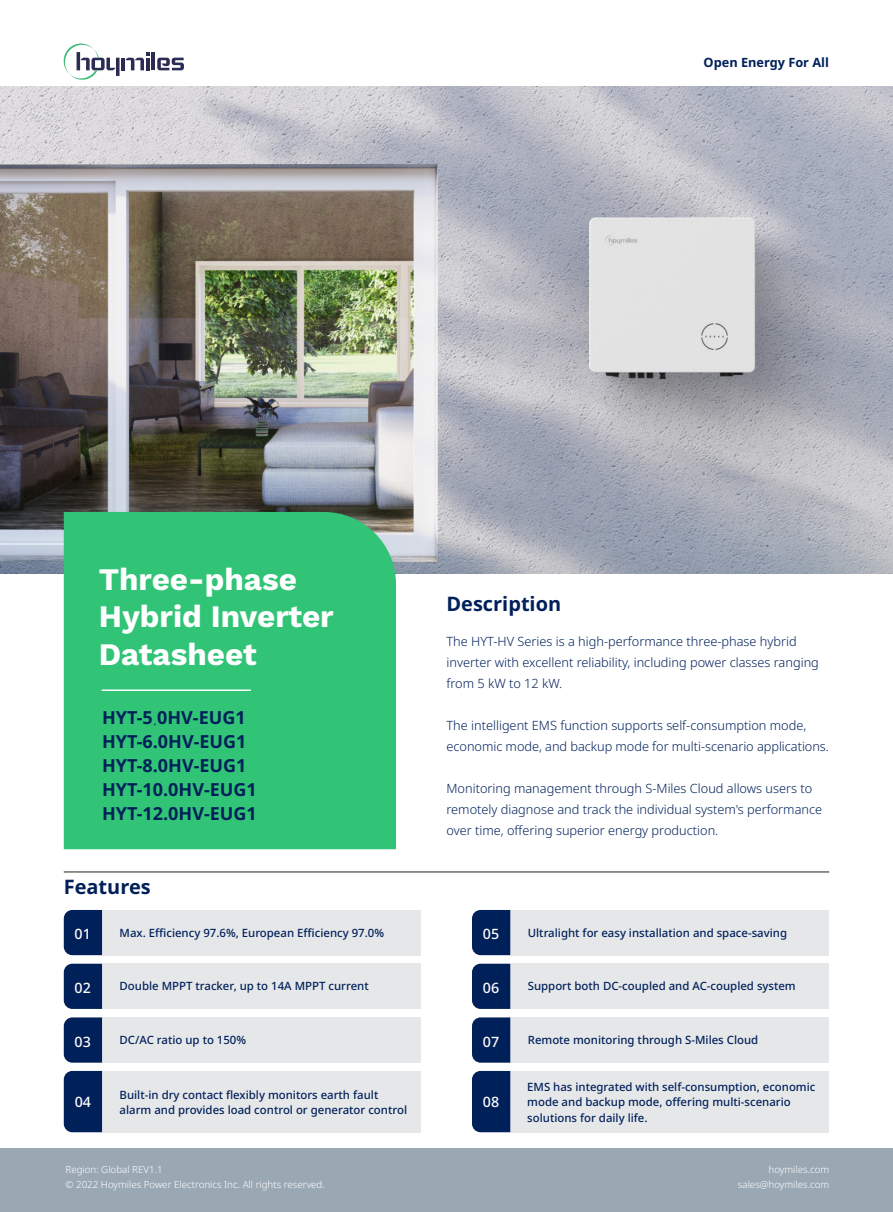
<style>
.page{position:relative;width:893px;height:1212px;background:#fff}
.page>*{position:absolute;margin:0;border:0;box-sizing:border-box;transform-origin:0 0}
.t1{font:700 31.35px/37.5px "Work Sans";color:#fff}
.t2{font:700 19.95px "Noto Sans";color:#00205a}
.t3{font:700 18px "Noto Sans";color:#00205a}
.t4{font:500 14.25px "Noto Sans";color:#fff}
.t5{font:300 12.75px/21px "Noto Sans";color:#00205a}
.t6{font:700 12.75px "Noto Sans";color:#00205a}
.t7{font:500 11.4px/15.6px "Noto Sans";color:#00205a}
.t8{font:300 9.75px "Noto Sans";color:#fff}
.s1{font-family:"Adobe Song Std";font-weight:300}
</style>
<div class="page">
<img style="left:0;top:87px;width:893px;height:486px">
<div style="left:64px;top:512px;width:332px;height:337px;background:#31c477"></div>
<div style="left:0;top:1148px;width:893px;height:64px;background:#9aa8b4"></div>
<hr style="left:64px;top:872px;width:765px;height:1px;background:#231f20">
<hr style="left:102px;top:689px;width:149px;height:2px;background:#fff">
<div style="left:102px;top:964px;width:319px;height:45px;background:#e6e7e9"></div>
<div style="left:102px;top:910px;width:319px;height:45px;background:#e6e7e9"></div>
<div style="left:102px;top:1017px;width:319px;height:46px;background:#e6e7e9"></div>
<div style="left:510px;top:964px;width:319px;height:45px;background:#e6e7e9"></div>
<div style="left:510px;top:910px;width:319px;height:45px;background:#e6e7e9"></div>
<div style="left:510px;top:1017px;width:319px;height:46px;background:#e6e7e9"></div>
<div style="left:64px;top:964px;width:38px;height:45px;background:#00205a"></div>
<div style="left:64px;top:910px;width:38px;height:45px;background:#00205a"></div>
<div style="left:64px;top:1017px;width:38px;height:46px;background:#00205a"></div>
<div style="left:472px;top:964px;width:38px;height:45px;background:#00205a"></div>
<div style="left:472px;top:910px;width:38px;height:45px;background:#00205a"></div>
<div style="left:472px;top:1017px;width:38px;height:46px;background:#00205a"></div>
<div style="left:102px;top:1071px;width:319px;height:61px;background:#e6e7e9"></div>
<div style="left:510px;top:1071px;width:319px;height:61px;background:#e6e7e9"></div>
<div style="left:64px;top:1071px;width:38px;height:61px;background:#00205a"></div>
<div style="left:472px;top:1071px;width:38px;height:61px;background:#00205a"></div>
<hr style="left:152px;top:52px;width:3px;height:18px;background:#2a2c52">
<svg style="left:157px;top:58px;width:27px;height:12px"></svg>
<svg style="left:63px;top:43px;width:87px;height:37px"></svg>
<p class="t6" style="left:704px;top:53px;width:127px">Open Energy For All</p>
<p class="t1" style="left:99px;top:562px;width:236px">Three-phase<br>Hybrid Inverter</p>
<p class="t1" style="left:99px;top:637px;width:160px">Datasheet</p>
<p class="t3" style="left:102px;top:705px;width:145px">HYT-5<span class="s1">.</span>0HV-EUG1</p>
<p class="t3" style="left:102px;top:729px;width:146px">HYT-6.0HV-EUG1</p>
<p class="t3" style="left:102px;top:753px;width:146px">HYT-8.0HV-EUG1</p>
<p class="t3" style="left:102px;top:777px;width:156px">HYT-10.0HV-EUG1</p>
<p class="t3" style="left:102px;top:801px;width:156px">HYT-12.0HV-EUG1</p>
<p class="t2" style="left:64px;top:873px;width:88px">Features</p>
<p class="t4" style="left:75px;top:924px;width:18px">01</p>
<p class="t7" style="left:120px;top:925px;width:266px">Max. Efficiency 97.6%, European Efficiency 97.0%</p>
<p class="t4" style="left:75px;top:978px;width:18px">02</p>
<p class="t7" style="left:120px;top:978px;width:251px">Double MPPT tracker, up to 14A MPPT current</p>
<p class="t4" style="left:75px;top:1031px;width:18px">03</p>
<p class="t7" style="left:120px;top:1032px;width:128px">DC/AC ratio up to 150%</p>
<p class="t2" style="left:446px;top:589px;width:116px">Description</p>
<p class="t5" style="left:446px;top:631px;width:374px">The HYT-HV Series is a high-performance three-phase hybrid inverter with excellent reliability, including power classes ranging from 5 kW to 12 kW.</p>
<p class="t5" style="left:446px;top:715px;width:384px">The intelligent EMS function supports self-consumption mode, economic mode, and backup mode for multi-scenario applications.</p>
<p class="t5" style="left:446px;top:778px;width:377px">Monitoring management through S-Miles Cloud allows users to remotely diagnose and track the individual system's performance over time, offering superior energy production.</p>
<p class="t4" style="left:483px;top:924px;width:18px">05</p>
<p class="t7" style="left:528px;top:925px;width:261px">Ultralight for easy installation and space-saving</p>
<p class="t4" style="left:483px;top:978px;width:18px">06</p>
<p class="t7" style="left:528px;top:978px;width:269px">Support both DC-coupled and AC-coupled system</p>
<p class="t4" style="left:483px;top:1031px;width:18px">07</p>
<p class="t7" style="left:528px;top:1032px;width:232px">Remote monitoring through S-Miles Cloud</p>
<p class="t7" style="left:120px;top:1087px;width:289px">Built-in dry contact flexibly monitors earth fault alarm and provides load control or generator control</p>
<p class="t7" style="left:527px;top:1079px;width:290px">EMS has integrated with self-consumption, economic mode and backup mode, offering multi-scenario solutions for daily life.</p>
<p class="t4" style="left:75px;top:1091px;width:18px">04</p>
<p class="t4" style="left:483px;top:1091px;width:18px">08</p>
<p class="t8" style="left:65px;top:1162px;width:99px">Region: Global REV1.1</p>
<p class="t8" style="left:65px;top:1177px;width:261px">© 2022 Hoymiles Power Electronics Inc. All rights reserved.</p>
<p class="t8" style="left:769px;top:1162px;width:62px">hoymiles.com</p>
<p class="t8" style="left:738px;top:1177px;width:93px">sales@hoymiles.com</p>
</div>
